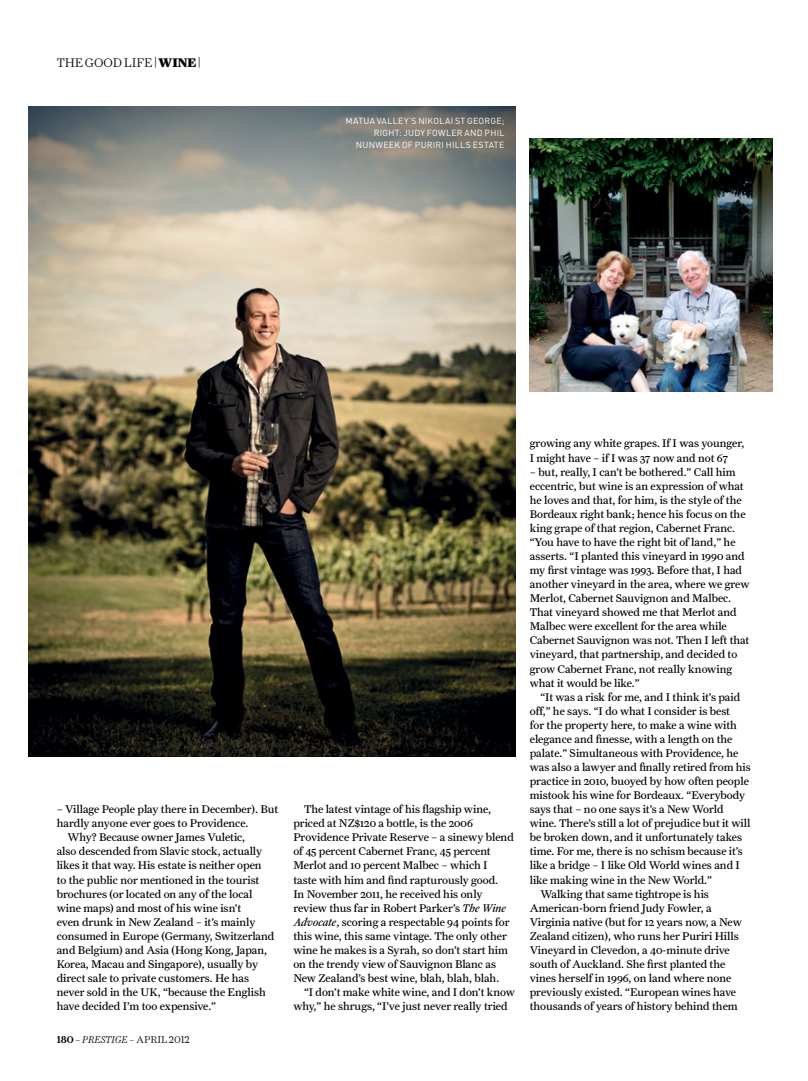
<style>
.page{position:relative;width:808px;height:1081px;background:#fff}
.page>*{position:absolute;margin:0;border:0;box-sizing:border-box;transform-origin:0 0}
.t1{font:300 12.5px "Farnham Display";color:#000}
.t2{font:11.25px/14px "Farnham Text";color:#000}
.t3{font:300 10px "Farnham Display";color:#000}
.t4{font:8.75px/11.9px "DIN Pro";letter-spacing:.03em;color:#fff;text-align:right}
.s1{font-weight:900}
.s2{font-weight:500}
.s3{font-style:italic}
</style>
<div class="page">
<img style="left:29px;top:107px;width:486px;height:649px">
<img style="left:529px;top:138px;width:243px;height:253px">
<p class="t1" style="left:57px;top:55px;width:146px">THE GOOD LIFE |<span class="s1">WINE</span>|</p>
<p class="t4" style="left:346px;top:114px;width:160px">MATUA VALLEY’S NIKOLAI ST GEORGE;<br>Right: JUDY FOWLER AND PH IL<br>NUNWEEK OF PURIRI H ILLS ESTATE</p>
<p class="t2" style="left:57px;top:802px;width:223px">– Village People play there in December). But</p>
<p class="t2" style="left:57px;top:816px;width:193px">hardly anyone ever goes to Providence.</p>
<p class="t2" style="left:67px;top:830px;width:179px">Why? Because owner James Vuletic,</p>
<p class="t2" style="left:57px;top:844px;width:207px">also descended from Slavic stock, actually</p>
<p class="t2" style="left:57px;top:858px;width:206px">likes it that way. His estate is neither open</p>
<p class="t2" style="left:57px;top:872px;width:204px">to the public nor mentioned in the tourist</p>
<p class="t2" style="left:57px;top:886px;width:197px">brochures (or located on any of the local</p>
<p class="t2" style="left:57px;top:900px;width:186px">wine maps) and most of his wine isn’t</p>
<p class="t2" style="left:57px;top:914px;width:200px">even drunk in New Zealand – it’s mainly</p>
<p class="t2" style="left:57px;top:929px;width:219px">consumed in Europe (Germany, Switzerland</p>
<p class="t2" style="left:57px;top:943px;width:212px">and Belgium) and Asia (Hong Kong, Japan,</p>
<p class="t2" style="left:57px;top:957px;width:203px">Korea, Macau and Singapore), usually by</p>
<p class="t2" style="left:57px;top:971px;width:194px">direct sale to private customers. He has</p>
<p class="t2" style="left:57px;top:985px;width:211px">never sold in the UK, “because the English</p>
<p class="t2" style="left:57px;top:999px;width:161px">have decided I’m too expensive.”</p>
<p class="t3" style="left:57px;top:1033px;width:135px"><span class="s2">180</span> – <span class="s3">PRESTIGE</span> – APRIL 2012</p>
<p class="t2" style="left:304px;top:802px;width:188px">The latest vintage of his flagship wine,</p>
<p class="t2" style="left:293px;top:816px;width:181px">priced at NZ$120 a bottle, is the 2006</p>
<p class="t2" style="left:293px;top:830px;width:222px">Providence Private Reserve – a sinewy blend</p>
<p class="t2" style="left:293px;top:844px;width:199px">of 45 percent Cabernet Franc, 45 percent</p>
<p class="t2" style="left:293px;top:858px;width:196px">Merlot and 10 percent Malbec – which I</p>
<p class="t2" style="left:293px;top:872px;width:206px">taste with him and find rapturously good.</p>
<p class="t2" style="left:293px;top:886px;width:191px">In November 2011, he received his only</p>
<p class="t2" style="left:293px;top:900px;width:214px">review thus far in Robert Parker’s <span class="s3">The Wine</span></p>
<p class="t2" style="left:293px;top:914px;width:218px"><span class="s3">Advocate</span>, scoring a respectable 94 points for</p>
<p class="t2" style="left:293px;top:929px;width:215px">this wine, this same vintage. The only other</p>
<p class="t2" style="left:293px;top:943px;width:216px">wine he makes is a Syrah, so don’t start him</p>
<p class="t2" style="left:293px;top:957px;width:204px">on the trendy view of Sauvignon Blanc as</p>
<p class="t2" style="left:293px;top:971px;width:207px">New Zealand’s best wine, blah, blah, blah.</p>
<p class="t2" style="left:304px;top:985px;width:213px">“I don’t make white wine, and I don’t know</p>
<p class="t2" style="left:293px;top:999px;width:216px">why,” he shrugs, “I’ve just never really tried</p>
<p class="t2" style="left:530px;top:436px;width:216px">growing any white grapes. If I was younger,<br>I might have – if I was 37 now and not 67</p>
<p class="t2" style="left:530px;top:464px;width:207px">– but, really, I can’t be bothered.” Call him</p>
<p class="t2" style="left:530px;top:479px;width:215px">eccentric, but wine is an expression of what</p>
<p class="t2" style="left:530px;top:493px;width:213px">he loves and that, for him, is the style of the</p>
<p class="t2" style="left:530px;top:507px;width:217px">Bordeaux right bank; hence his focus on the</p>
<p class="t2" style="left:530px;top:521px;width:207px">king grape of that region, Cabernet Franc.</p>
<p class="t2" style="left:530px;top:535px;width:207px">“You have to have the right bit of land,” he</p>
<p class="t2" style="left:530px;top:549px;width:216px">asserts. “I planted this vineyard in 1990 and</p>
<p class="t2" style="left:530px;top:563px;width:214px">my first vintage was 1993. Before that, I had</p>
<p class="t2" style="left:530px;top:577px;width:221px">another vineyard in the area, where we grew</p>
<p class="t2" style="left:530px;top:591px;width:203px">Merlot, Cabernet Sauvignon and Malbec.</p>
<p class="t2" style="left:530px;top:605px;width:208px">That vineyard showed me that Merlot and</p>
<p class="t2" style="left:530px;top:619px;width:199px">Malbec were excellent for the area while</p>
<p class="t2" style="left:530px;top:633px;width:221px">Cabernet Sauvignon was not. Then I left that</p>
<p class="t2" style="left:530px;top:647px;width:209px">vineyard, that partnership, and decided to</p>
<p class="t2" style="left:530px;top:661px;width:204px">grow Cabernet Franc, not really knowing</p>
<p class="t2" style="left:530px;top:675px;width:111px">what it would be like.”</p>
<p class="t2" style="left:540px;top:689px;width:201px">“It was a risk for me, and I think it’s paid</p>
<p class="t2" style="left:530px;top:704px;width:202px">off,” he says. “I do what I consider is best</p>
<p class="t2" style="left:530px;top:718px;width:209px">for the property here, to make a wine with</p>
<p class="t2" style="left:530px;top:732px;width:204px">elegance and finesse, with a length on the</p>
<p class="t2" style="left:530px;top:746px;width:210px">palate.” Simultaneous with Providence, he</p>
<p class="t2" style="left:530px;top:760px;width:223px">was also a lawyer and finally retired from his</p>
<p class="t2" style="left:530px;top:774px;width:221px">practice in 2010, buoyed by how often people</p>
<p class="t2" style="left:530px;top:788px;width:217px">mistook his wine for Bordeaux. “Everybody</p>
<p class="t2" style="left:530px;top:802px;width:195px">says that – no one says it’s a New World</p>
<p class="t2" style="left:530px;top:816px;width:222px">wine. There’s still a lot of prejudice but it will</p>
<p class="t2" style="left:530px;top:830px;width:214px">be broken down, and it unfortunately takes</p>
<p class="t2" style="left:530px;top:844px;width:215px">time. For me, there is no schism because it’s</p>
<p class="t2" style="left:530px;top:858px;width:212px">like a bridge – I like Old World wines and I</p>
<p class="t2" style="left:530px;top:872px;width:184px">like making wine in the New World.”</p>
<p class="t2" style="left:540px;top:886px;width:170px">Walking that same tightrope is his</p>
<p class="t2" style="left:530px;top:900px;width:183px">American-born friend Judy Fowler, a</p>
<p class="t2" style="left:530px;top:914px;width:214px">Virginia native (but for 12 years now, a New</p>
<p class="t2" style="left:530px;top:929px;width:210px">Zealand citizen), who runs her Puriri Hills</p>
<p class="t2" style="left:530px;top:943px;width:202px">Vineyard in Clevedon, a 40-minute drive</p>
<p class="t2" style="left:530px;top:957px;width:197px">south of Auckland. She first planted the</p>
<p class="t2" style="left:530px;top:971px;width:203px">vines herself in 1996, on land where none</p>
<p class="t2" style="left:530px;top:985px;width:208px">previously existed. “European wines have</p>
<p class="t2" style="left:530px;top:999px;width:209px">thousands of years of history behind them</p>
</div>
